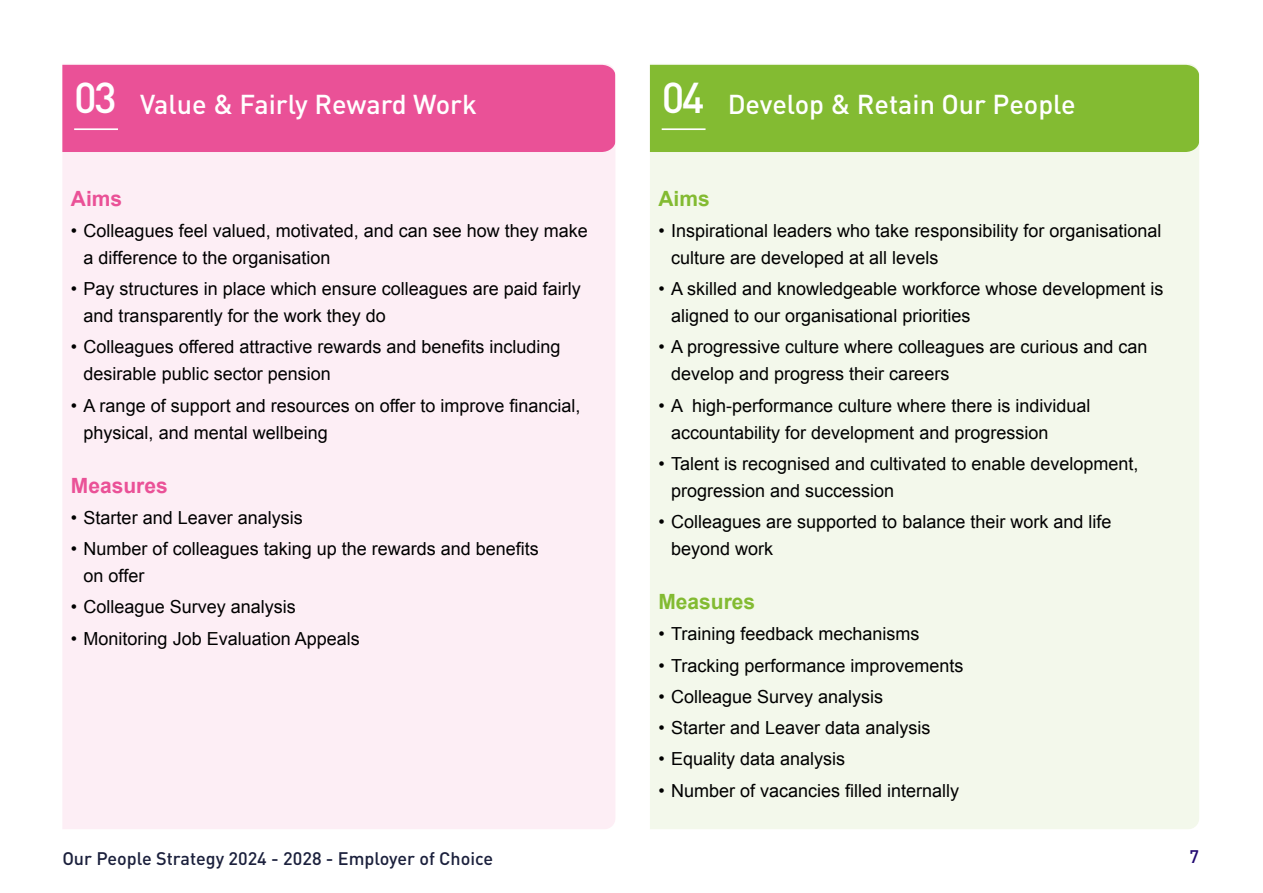
<style>
.page{position:relative;width:1263px;height:893px;background:#fff}
.page>*{position:absolute;margin:0;border:0;box-sizing:border-box;transform-origin:0 0}
.t1{font:500 42.6px "DIN";color:#fff}
.Stand_first{font:500 27px "DIN";color:#fff}
.body_bold{font:700 21px "Arial";color:#ea5197}
.body_bold-2{font:700 21px "Arial";color:#83bb32}
.Stand_first-2{font:18px/27px "Arial";color:#000}
.t2{font:500 18px "DIN";color:#1b203c}
.t3{font:500 18px "DIN";color:#210971}
</style>
<div class="page">
<div style="left:62px;top:64px;width:553px;height:765px;background:#fdeef5"></div>
<div style="left:62px;top:65px;width:553px;height:87px;background:#ea5197"></div>
<hr style="left:74px;top:128px;width:44px;height:2px;background:#fff">
<div style="left:650px;top:64px;width:549px;height:765px;background:#f3f8eb"></div>
<div style="left:650px;top:65px;width:549px;height:87px;background:#83bb32"></div>
<hr style="left:662px;top:128px;width:43px;height:2px;background:#fff">
<p class="t1" style="left:74px;top:70px;width:44px">03</p>
<p class="Stand_first" style="left:140px;top:87px;width:338px">Value &amp; Fairly Reward Work</p>
<p class="t1" style="left:662px;top:70px;width:44px">04</p>
<p class="Stand_first" style="left:728px;top:87px;width:349px">Develop &amp; Retain Our People</p>
<p class="body_bold" style="left:71px;top:184px;width:53px">Aims</p>
<p class="Stand_first-2" style="left:84px;top:217px;width:506px;text-indent:-13px">• Colleagues feel valued, motivated, and can see how they make a difference to the organisation</p>
<p class="Stand_first-2" style="left:84px;top:275px;width:499px;text-indent:-13px">• Pay structures in place which ensure colleagues are paid fairly and transparently for the work they do</p>
<p class="Stand_first-2" style="left:84px;top:334px;width:478px;text-indent:-13px">• Colleagues offered attractive rewards and benefits including desirable public sector pension</p>
<p class="Stand_first-2" style="left:84px;top:392px;width:498px;text-indent:-13px">• A range of support and resources on offer to improve financial, physical, and mental wellbeing</p>
<p class="body_bold" style="left:71px;top:471px;width:98px">Measures</p>
<p class="Stand_first-2" style="left:71px;top:504px;width:233px">• Starter and Leaver analysis</p>
<p class="Stand_first-2" style="left:84px;top:535px;width:457px;text-indent:-13px">• Number of colleagues taking up the rewards and benefits on offer</p>
<p class="Stand_first-2" style="left:71px;top:594px;width:226px">• Colleague Survey analysis</p>
<p class="Stand_first-2" style="left:71px;top:625px;width:290px">• Monitoring Job Evaluation Appeals</p>
<p class="body_bold-2" style="left:658px;top:184px;width:53px">Aims</p>
<p class="Stand_first-2" style="left:671px;top:217px;width:492px;text-indent:-13px">• Inspirational leaders who take responsibility for organisational culture are developed at all levels</p>
<p class="Stand_first-2" style="left:671px;top:275px;width:494px;text-indent:-13px">• A skilled and knowledgeable workforce whose development is aligned to our organisational priorities</p>
<p class="Stand_first-2" style="left:671px;top:334px;width:478px;text-indent:-13px">• A progressive culture where colleagues are curious and can develop and progress their careers</p>
<p class="Stand_first-2" style="left:671px;top:392px;width:421px;text-indent:-13px">• A high-performance culture where there is individual accountability for development and progression</p>
<p class="Stand_first-2" style="left:671px;top:450px;width:469px;text-indent:-13px">• Talent is recognised and cultivated to enable development, progression and succession</p>
<p class="Stand_first-2" style="left:671px;top:508px;width:442px;text-indent:-13px">• Colleagues are supported to balance their work and life beyond work</p>
<p class="body_bold-2" style="left:658px;top:588px;width:98px">Measures</p>
<p class="Stand_first-2" style="left:658px;top:621px;width:263px">• Training feedback mechanisms</p>
<p class="Stand_first-2" style="left:658px;top:652px;width:307px">• Tracking performance improvements</p>
<p class="Stand_first-2" style="left:658px;top:683px;width:226px">• Colleague Survey analysis</p>
<p class="Stand_first-2" style="left:658px;top:714px;width:273px">• Starter and Leaver data analysis</p>
<p class="Stand_first-2" style="left:658px;top:746px;width:188px">• Equality data analysis</p>
<p class="Stand_first-2" style="left:658px;top:777px;width:302px">• Number of vacancies filled internally</p>
<p class="t2" style="left:62px;top:847px;width:432px">Our People Strategy 2024 - 2028 - Employer of Choice</p>
<p class="t3" style="left:1189px;top:845px;width:11px">7</p>
</div>
